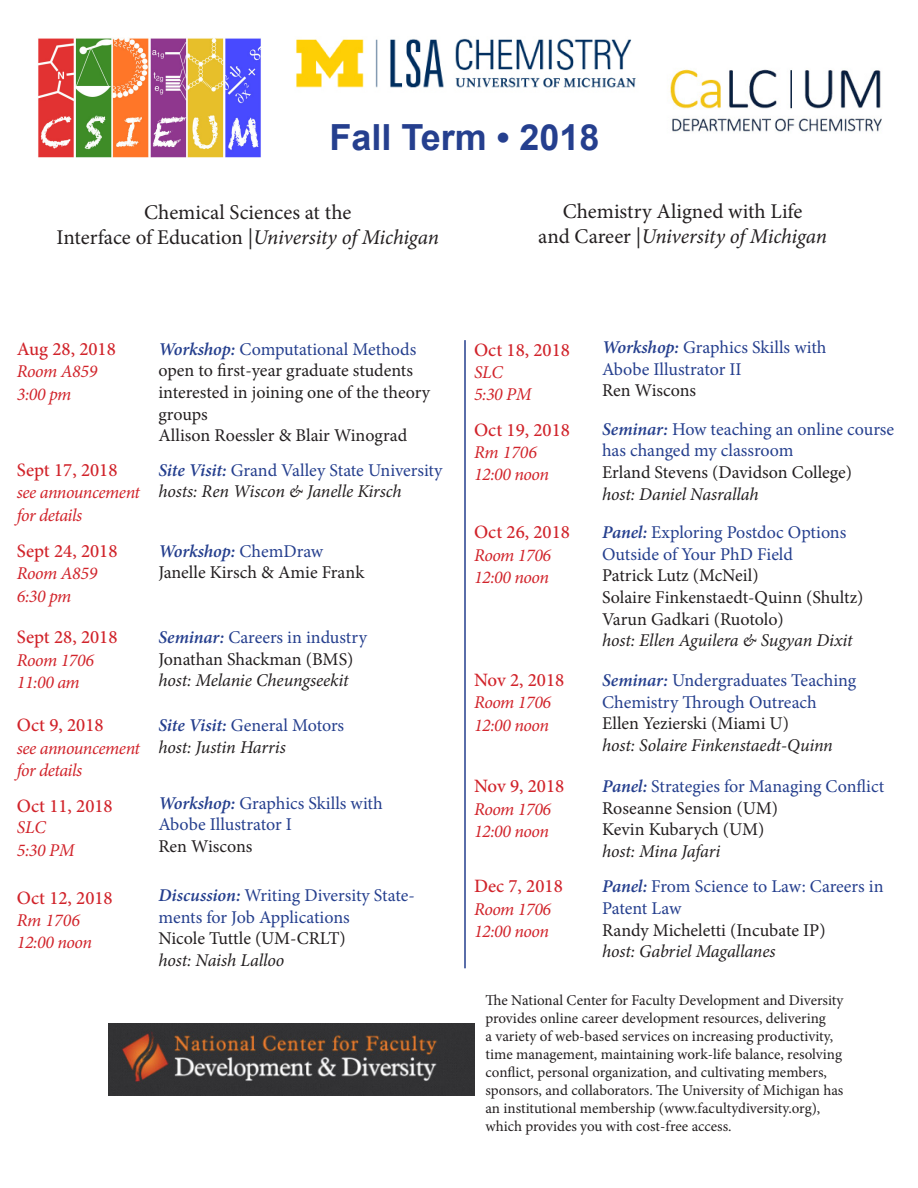
<style>
.page{position:relative;width:918px;height:1188px;background:#fff}
.page>*{position:absolute;margin:0;border:0;box-sizing:border-box;transform-origin:0 0}
.t1{font:700 36px "Arial";color:#253f8e}
.t2{font:21px "Minion Pro";color:#231f20}
.t3{font:italic 21px "Minion Pro";letter-spacing:-.01em;color:#231f20}
.t4{font:500 18.9px "Minion Pro";color:#d1232a}
.t5{font:18px/21.6px "Minion Pro";letter-spacing:-.005em;color:#253f8e}
.t6{font:18px/21.6px "Minion Pro";color:#231f20}
.t7{font:italic 18px "Minion Pro";letter-spacing:-.025em;color:#d1232a}
.t8{font:italic 18px "Minion Pro";letter-spacing:-.005em;color:#231f20}
.t9{font:italic 600 18px "Minion Pro";letter-spacing:-.005em;color:#253f8e}
.t10{font:15px/18px "Minion Pro";color:#231f20}
.s1{font-style:italic}
.s2{font-style:normal}
.s3{font-weight:600;font-style:italic}
.s4{font-weight:400;font-style:normal}
</style>
<div class="page">
<img style="left:296px;top:38px;width:340px;height:50px">
<img style="left:38px;top:38px;width:223px;height:120px">
<img style="left:670px;top:69px;width:212px;height:63px">
<hr style="left:464px;top:340px;width:2px;height:628px;background:#253f8e">
<img style="left:108px;top:1024px;width:366px;height:71px">
<p class="t1" style="left:329px;top:113px;width:272px">Fall Term • 2018</p>
<p class="t2" style="left:144px;top:198px;width:209px">Chemical Sciences at the</p>
<p class="t2" style="left:57px;top:223px;width:384px">Interface of Education |<span class="s1">University of Michigan</span></p>
<p class="t2" style="left:563px;top:197px;width:241px">Chemistry Aligned with Life</p>
<p class="t3" style="left:538px;top:222px;width:290px"><span class="s2">and Career |</span>University of Michigan</p>
<p class="t4" style="left:17px;top:336px;width:101px">Aug 28, 2018</p>
<p class="t7" style="left:17px;top:359px;width:82px">Room A859</p>
<p class="t7" style="left:17px;top:382px;width:56px">3:00 pm</p>
<p class="t4" style="left:17px;top:457px;width:102px">Sept 17, 2018</p>
<p class="t7" style="left:17px;top:480px;width:125px">see announcement</p>
<p class="t7" style="left:17px;top:503px;width:67px">for details</p>
<p class="t4" style="left:17px;top:538px;width:102px">Sept 24, 2018</p>
<p class="t7" style="left:17px;top:561px;width:82px">Room A859</p>
<p class="t7" style="left:17px;top:584px;width:56px">6:30 pm</p>
<p class="t4" style="left:17px;top:624px;width:102px">Sept 28, 2018</p>
<p class="t7" style="left:17px;top:648px;width:79px">Room 1706</p>
<p class="t7" style="left:17px;top:670px;width:64px">11:00 am</p>
<p class="t4" style="left:17px;top:712px;width:88px">Oct 9, 2018</p>
<p class="t7" style="left:17px;top:736px;width:125px">see announcement</p>
<p class="t7" style="left:17px;top:758px;width:67px">for details</p>
<p class="t4" style="left:17px;top:793px;width:97px">Oct 11, 2018</p>
<p class="t7" style="left:17px;top:815px;width:31px">SLC</p>
<p class="t7" style="left:17px;top:838px;width:59px">5:30 PM</p>
<p class="t4" style="left:17px;top:885px;width:97px">Oct 12, 2018</p>
<p class="t7" style="left:17px;top:908px;width:65px">Rm 1706</p>
<p class="t7" style="left:17px;top:930px;width:77px">12:00 noon</p>
<p class="t5" style="left:158px;top:338px;width:259px"><span class="s3">Workshop:</span> Computational Methods</p>
<p class="t6" style="left:158px;top:360px;width:256px">open to first-year graduate students</p>
<p class="t6" style="left:158px;top:381px;width:273px">interested in joining one of the theory groups</p>
<p class="t6" style="left:158px;top:425px;width:250px">Allison Roessler &amp; Blair Winograd</p>
<p class="t5" style="left:158px;top:459px;width:286px"><span class="s3">Site Visit:</span> Grand Valley State University</p>
<p class="t8" style="left:158px;top:479px;width:245px">hosts: Ren Wiscon &amp; Janelle Kirsch</p>
<p class="t9" style="left:158px;top:538px;width:166px">Workshop: <span class="s4">ChemDraw</span></p>
<p class="t6" style="left:158px;top:562px;width:207px">Janelle Kirsch &amp; Amie Frank</p>
<p class="t5" style="left:158px;top:627px;width:210px"><span class="s3">Seminar:</span> Careers in industry</p>
<p class="t6" style="left:158px;top:648px;width:197px">Jonathan Shackman (BMS)</p>
<p class="t8" style="left:158px;top:668px;width:192px">host: Melanie Cheungseekit</p>
<p class="t5" style="left:158px;top:715px;width:187px"><span class="s3">Site Visit:</span> General Motors</p>
<p class="t8" style="left:158px;top:735px;width:129px">host: Justin Harris</p>
<p class="t5" style="left:158px;top:792px;width:226px"><span class="s3">Workshop:</span> Graphics Skills with<br>Abobe Illustrator I</p>
<p class="t6" style="left:158px;top:835px;width:96px">Ren Wiscons</p>
<p class="t5" style="left:158px;top:884px;width:258px"><span class="s3">Discussion:</span> Writing Diversity State&shy;ments for Job Applications</p>
<p class="t6" style="left:158px;top:928px;width:189px">Nicole Tuttle (UM-CRLT)</p>
<p class="t8" style="left:158px;top:948px;width:127px">host: Naish Lalloo</p>
<p class="t4" style="left:474px;top:337px;width:97px">Oct 18, 2018</p>
<p class="t7" style="left:474px;top:360px;width:31px">SLC</p>
<p class="t7" style="left:474px;top:382px;width:59px">5:30 PM</p>
<p class="t4" style="left:474px;top:418px;width:97px">Oct 19, 2018</p>
<p class="t7" style="left:474px;top:440px;width:65px">Rm 1706</p>
<p class="t7" style="left:474px;top:462px;width:77px">12:00 noon</p>
<p class="t4" style="left:474px;top:519px;width:97px">Oct 26, 2018</p>
<p class="t7" style="left:474px;top:543px;width:79px">Room 1706</p>
<p class="t7" style="left:474px;top:565px;width:77px">12:00 noon</p>
<p class="t4" style="left:474px;top:667px;width:92px">Nov 2, 2018</p>
<p class="t7" style="left:474px;top:690px;width:79px">Room 1706</p>
<p class="t7" style="left:474px;top:713px;width:77px">12:00 noon</p>
<p class="t4" style="left:474px;top:773px;width:92px">Nov 9, 2018</p>
<p class="t7" style="left:474px;top:796px;width:79px">Room 1706</p>
<p class="t7" style="left:474px;top:819px;width:77px">12:00 noon</p>
<p class="t4" style="left:474px;top:874px;width:90px">Dec 7, 2018</p>
<p class="t7" style="left:474px;top:897px;width:79px">Room 1706</p>
<p class="t7" style="left:474px;top:919px;width:77px">12:00 noon</p>
<p class="t5" style="left:602px;top:337px;width:226px"><span class="s3">Workshop:</span> Graphics Skills with<br>Abobe Illustrator II</p>
<p class="t6" style="left:602px;top:380px;width:96px">Ren Wiscons</p>
<p class="t5" style="left:602px;top:418px;width:294px"><span class="s3">Seminar:</span> How teaching an online course has changed my classroom</p>
<p class="t6" style="left:602px;top:462px;width:251px">Erland Stevens (Davidson College)</p>
<p class="t8" style="left:602px;top:482px;width:158px">host: Daniel Nasrallah</p>
<p class="t5" style="left:602px;top:522px;width:246px"><span class="s3">Panel:</span> Exploring Postdoc Options</p>
<p class="t5" style="left:602px;top:543px;width:192px">Outside of Your PhD Field</p>
<p class="t6" style="left:602px;top:565px;width:158px">Patrick Lutz (McNeil)</p>
<p class="t6" style="left:602px;top:586px;width:263px">Solaire Finkenstaedt-Quinn (Shultz)</p>
<p class="t6" style="left:602px;top:608px;width:183px">Varun Gadkari (Ruotolo)</p>
<p class="t8" style="left:602px;top:628px;width:252px">host: Ellen Aguilera &amp; Sugyan Dixit</p>
<p class="t5" style="left:602px;top:669px;width:256px"><span class="s3">Seminar:</span> Undergraduates Teaching<br>Chemistry Through Outreach</p>
<p class="t6" style="left:602px;top:713px;width:188px">Ellen Yezierski (Miami U)</p>
<p class="t8" style="left:602px;top:733px;width:232px">host: Solaire Finkenstaedt-Quinn</p>
<p class="t5" style="left:602px;top:776px;width:284px"><span class="s3">Panel:</span> Strategies for Managing Conflict</p>
<p class="t6" style="left:602px;top:797px;width:177px">Roseanne Sension (UM)</p>
<p class="t6" style="left:602px;top:819px;width:164px">Kevin Kubarych (UM)</p>
<p class="t8" style="left:602px;top:839px;width:120px">host: Mina Jafari</p>
<p class="t5" style="left:602px;top:876px;width:283px"><span class="s3">Panel:</span> From Science to Law: Careers in<br>Patent Law</p>
<p class="t6" style="left:602px;top:919px;width:225px">Randy Micheletti (Incubate IP)</p>
<p class="t8" style="left:602px;top:939px;width:175px">host: Gabriel Magallanes</p>
<p class="t10" style="left:486px;top:991px;width:359px">The National Center for Faculty Development and Diversity provides online career development resources, delivering<br>a variety of web-based services on increasing productivity, time management, maintaining work-life balance, resolving conflict, personal organization, and cultivating members, sponsors, and collaborators. The University of Michigan has an institutional membership (www.facultydiversity.org), which provides you with cost-free access.</p>
</div>
